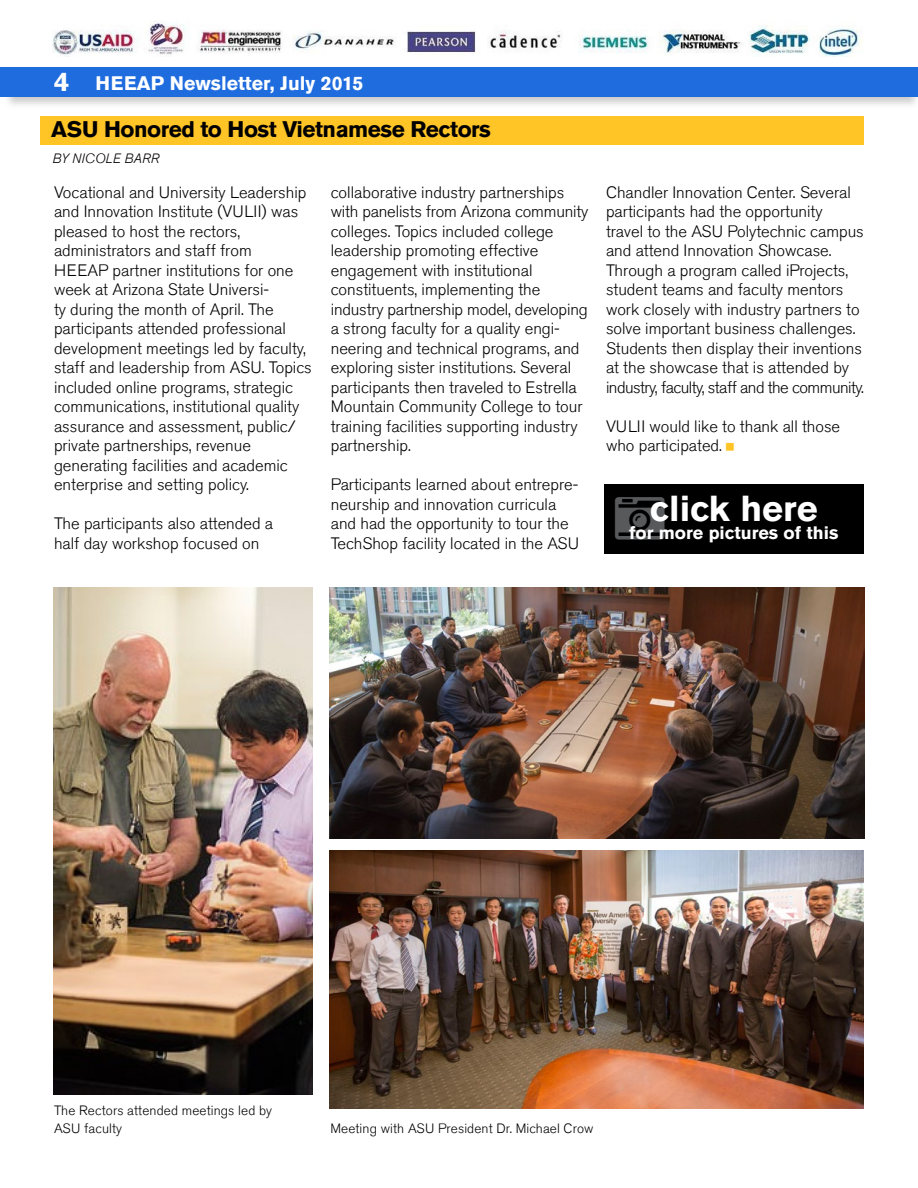
<style>
.page{position:relative;width:918px;height:1188px;background:#fff}
.page>*{position:absolute;margin:0;border:0;box-sizing:border-box;transform-origin:0 0}
.t1{font:700 36px "Akzidenz Grotesk Std";color:#fff}
.t2{font:700 27px "Akzidenz Grotesk Std";color:#fff}
.t3{font:700 22.5px "Akzidenz Grotesk Std";letter-spacing:-.02em;color:#000}
.t4{font:700 19.5px "Akzidenz Grotesk Std";color:#fff}
.t5{font:700 18px "Akzidenz Grotesk Std";color:#fff}
.t6{font:300 16.5px/19.5px "Akzidenz Grotesk Std";color:#000}
.t7{font:300 13.5px/18px "Akzidenz Grotesk Std";letter-spacing:.01em;color:#000}
.t8{font:italic 300 13.5px "Akzidenz Grotesk Std";letter-spacing:.015em;color:#000}
</style>
<div class="page">
<div style="left:0;top:67px;width:918px;height:30px;background:#1f6cdf"></div>
<img style="left:53px;top:23px;width:809px;height:34px">
<div style="left:40px;top:116px;width:824px;height:29px;background:#ffc425"></div>
<img style="left:329px;top:850px;width:535px;height:258px">
<img style="left:330px;top:588px;width:534px;height:250px">
<img style="left:54px;top:588px;width:258px;height:507px">
<div style="left:604px;top:484px;width:260px;height:70px;background:#000"></div>
<h2 class="t2" style="left:54px;top:66px;width:17px">4</h2>
<p class="t4" style="left:95px;top:71px;width:269px">HEEAP Newsletter, July 2015</p>
<h3 class="t3" style="left:51px;top:117px;width:441px">ASU Honored to Host Vietnamese Rectors</h3>
<p class="t8" style="left:52px;top:150px;width:108px">BY NICOLE BARR</p>
<p class="t6" style="left:54px;top:183px;width:259px">Vocational and University Leadership and Innovation Institute (VULII) was pleased to host the rectors, administrators and staff from<br>HEEAP partner institutions for one week at Arizona State Universi-<br>ty during the month of April. The participants attended professional development meetings led by faculty, staff and leadership from ASU. Topics included online programs, strategic communications, institutional quality assurance and assessment, public/ private partnerships, revenue generating facilities and academic enterprise and setting policy.</p>
<p class="t6" style="left:54px;top:514px;width:221px">The participants also attended a half day workshop focused on</p>
<p class="t6" style="left:331px;top:183px;width:259px">collaborative industry partnerships with panelists from Arizona community colleges. Topics included college leadership promoting effective engagement with institutional constituents, implementing the industry partnership model, developing a strong faculty for a quality engi&shy;neering and technical programs, and exploring sister institutions. Several participants then traveled to Estrella Mountain Community College to tour training facilities supporting industry partnership.</p>
<p class="t6" style="left:331px;top:475px;width:250px">Participants learned about entrepre&shy;neurship and innovation curricula and had the opportunity to tour the TechShop facility located in the ASU</p>
<p class="t6" style="left:606px;top:183px;width:260px">Chandler Innovation Center. Several participants had the opportunity<br>travel to the ASU Polytechnic campus and attend Innovation Showcase.<br>Through a program called iProjects, student teams and faculty mentors work closely with industry partners to solve important business challenges.<br>Students then display their inventions at the showcase that is attended by industry, faculty, staff and the community.</p>
<p class="t6" style="left:606px;top:417px;width:236px">VULII would like to thank all those who participated.</p>
<h1 class="t1" style="left:650px;top:487px;width:169px">click here</h1>
<p class="t5" style="left:629px;top:522px;width:211px">for more pictures of this</p>
<p class="t7" style="left:54px;top:1102px;width:220px">The Rectors attended meetings led by<br>ASU faculty</p>
<p class="t7" style="left:330px;top:1120px;width:265px">Meeting with ASU President Dr. Michael Crow</p>
</div>
